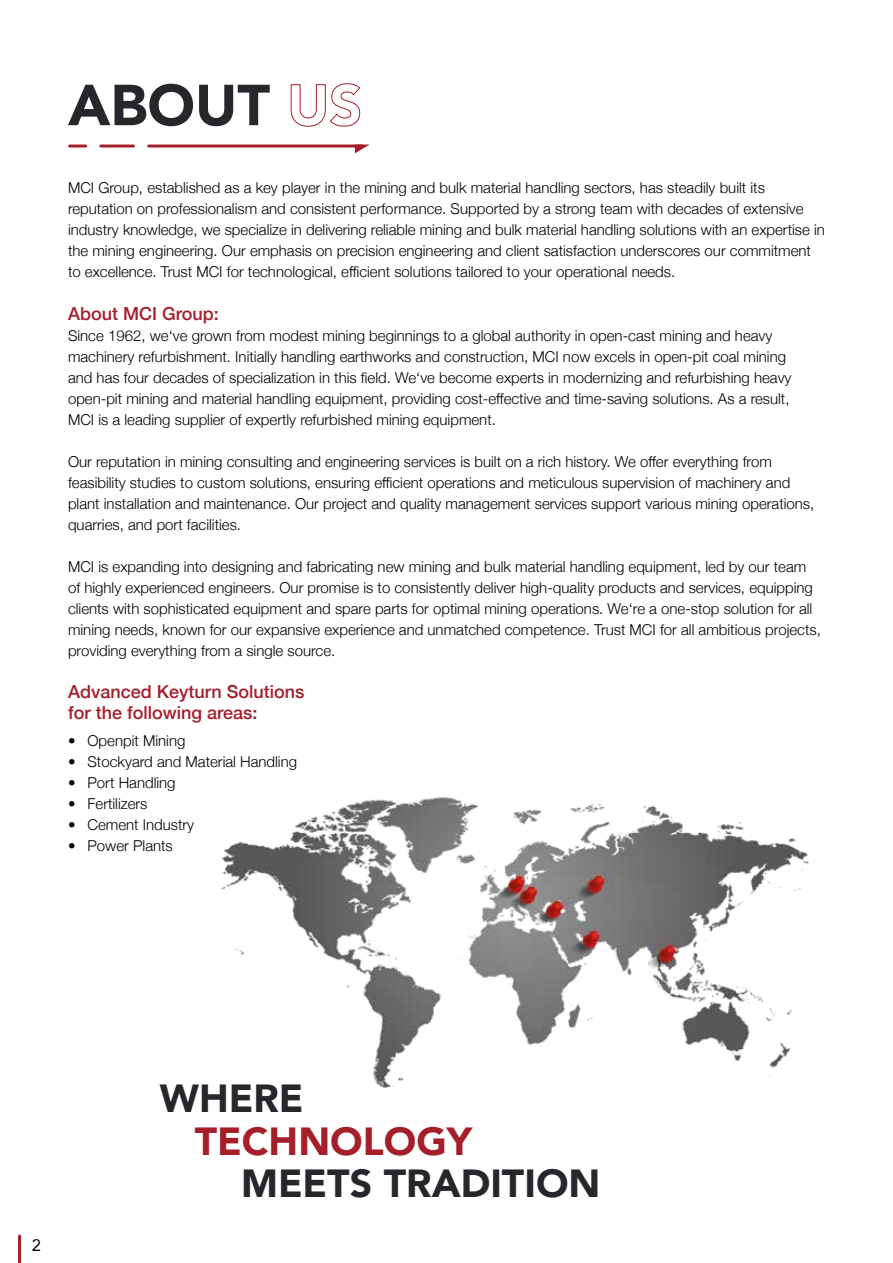
<style>
.page{position:relative;width:893px;height:1263px;background:#fff}
.page>*{position:absolute;margin:0;border:0;box-sizing:border-box;transform-origin:0 0}
.t1{font:900 57.15px "Avenir";color:#25272b}
.t2{font:900 39.15px "Avenir";color:#25272b}
.t3{font:900 39.15px "Avenir";color:#a41f2a}
.t4{font:500 18px/21px "Helvetica Neue";color:#a41f2a}
.t5{font:16.5px "Avenir";color:#000}
.t6{font:300 15px/21px "Helvetica Neue";color:#000}
.s1{color:#a41f2a}
</style>
<div class="page">
<hr style="left:18px;top:1236px;width:3px;height:27px;background:#a41f2a">
<img style="left:220px;top:797px;width:590px;height:291px">
<hr style="left:70px;top:145px;width:16px;height:3px;background:#a41f2a">
<hr style="left:101px;top:145px;width:33px;height:3px;background:#a41f2a">
<hr style="left:149px;top:145px;width:213px;height:3px;background:#a41f2a">
<svg style="left:355px;top:145px;width:14px;height:8px"></svg>
<h1 class="t1" style="left:68px;top:56px;width:296px">ABOUT <span class="s1">US</span></h1>
<p class="t6" style="left:68px;top:177px;width:758px">MCI Group, established as a key player in the mining and bulk material handling sectors, has steadily built its reputation on professionalism and consistent performance. Supported by a strong team with decades of extensive industry knowledge, we specialize in delivering reliable mining and bulk material handling solutions with an expertise in the mining engineering. Our emphasis on precision engineering and client satisfaction underscores our commitment to excellence. Trust MCI for technological, efficient solutions tailored to your operational needs.</p>
<p class="t4" style="left:68px;top:301px;width:152px">About MCI Group:</p>
<p class="t6" style="left:68px;top:324px;width:725px">Since 1962, we‘ve grown from modest mining beginnings to a global authority in open-cast mining and heavy machinery refurbishment. Initially handling earthworks and construction, MCI now excels in open-pit coal mining and has four decades of specialization in this field. We‘ve become experts in modernizing and refurbishing heavy open-pit mining and material handling equipment, providing cost-effective and time-saving solutions. As a result, MCI is a leading supplier of expertly refurbished mining equipment.</p>
<p class="t6" style="left:68px;top:450px;width:748px">Our reputation in mining consulting and engineering services is built on a rich history. We offer everything from feasibility studies to custom solutions, ensuring efficient operations and meticulous supervision of machinery and plant installation and maintenance. Our project and quality management services support various mining operations, quarries, and port facilities.</p>
<p class="t6" style="left:68px;top:555px;width:754px">MCI is expanding into designing and fabricating new mining and bulk material handling equipment, led by our team of highly experienced engineers. Our promise is to consistently deliver high-quality products and services, equipping clients with sophisticated equipment and spare parts for optimal mining operations. We‘re a one-stop solution for all mining needs, known for our expansive experience and unmatched competence. Trust MCI for all ambitious projects, providing everything from a single source.</p>
<p class="t4" style="left:68px;top:679px;width:238px">Advanced Keyturn Solutions for the following areas:</p>
<p class="t6" style="left:68px;top:729px;width:119px">• Openpit Mining</p>
<p class="t6" style="left:68px;top:750px;width:231px">• Stockyard and Material Handling</p>
<p class="t6" style="left:68px;top:771px;width:109px">• Port Handling</p>
<p class="t6" style="left:68px;top:792px;width:81px">• Fertilizers</p>
<p class="t6" style="left:68px;top:813px;width:128px">• Cement Industry</p>
<p class="t6" style="left:68px;top:834px;width:106px">• Power Plants</p>
<p class="t5" style="left:32px;top:1232px;width:11px">2</p>
<h2 class="t2" style="left:160px;top:1065px;width:145px">WHERE</h2>
<h2 class="t3" style="left:195px;top:1107px;width:279px">TECHNOLOGY</h2>
<h2 class="t2" style="left:241px;top:1150px;width:361px">MEETS TRADITION</h2>
</div>
